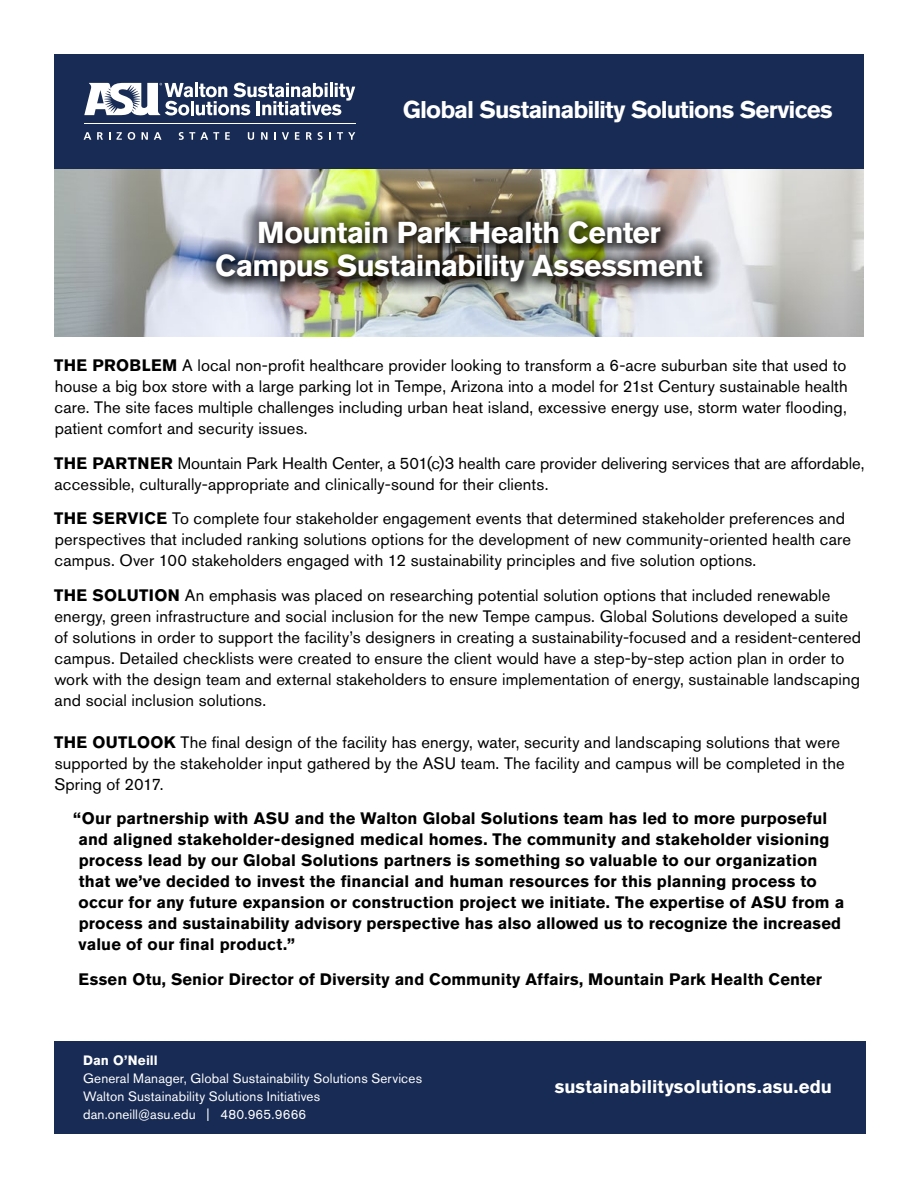
<style>
.page{position:relative;width:918px;height:1188px;background:#fff}
.page>*{position:absolute;margin:0;border:0;box-sizing:border-box;transform-origin:0 0}
.t1{font:700 30px/33px "Akzidenz Grotesk Pro";letter-spacing:-.025em;color:#fff;text-align:center}
.t2{font:700 24px "Akzidenz Grotesk Pro";letter-spacing:-.04em;color:#fff}
.t3{font:700 18.3px "Akzidenz Grotesk Pro";letter-spacing:.005em;color:#fff}
.t4{font:16.5px/21px "Akzidenz Grotesk Pro";letter-spacing:.01em;color:#000}
.t5{font:700 16.5px/21px "Akzidenz Grotesk Pro";letter-spacing:.01em;color:#000}
.t6{font:13.5px/18px "Akzidenz Grotesk Pro";letter-spacing:.01em;color:#fff}
.t7{font:700 13.5px "Akzidenz Grotesk Pro";letter-spacing:.005em;color:#fff}
.s1{font-weight:700}
</style>
<div class="page">
<img style="left:54px;top:168px;width:810px;height:169px">
<div style="left:54px;top:54px;width:810px;height:114px;background:#182b54"></div>
<hr style="left:84px;top:123px;width:271px;height:1px;background:#fff">
<svg style="left:84px;top:132px;width:7px;height:8px"></svg>
<svg style="left:97px;top:132px;width:6px;height:8px"></svg>
<svg style="left:117px;top:132px;width:5px;height:8px"></svg>
<svg style="left:128px;top:132px;width:7px;height:8px"></svg>
<svg style="left:142px;top:132px;width:6px;height:8px"></svg>
<svg style="left:154px;top:132px;width:8px;height:8px"></svg>
<svg style="left:179px;top:132px;width:40px;height:8px"></svg>
<svg style="left:225px;top:132px;width:5px;height:8px"></svg>
<svg style="left:248px;top:132px;width:6px;height:8px"></svg>
<svg style="left:261px;top:132px;width:6px;height:8px"></svg>
<svg style="left:274px;top:132px;width:2px;height:8px"></svg>
<svg style="left:282px;top:132px;width:7px;height:8px"></svg>
<svg style="left:295px;top:132px;width:4px;height:8px"></svg>
<svg style="left:306px;top:132px;width:6px;height:8px"></svg>
<svg style="left:318px;top:132px;width:5px;height:8px"></svg>
<svg style="left:329px;top:132px;width:2px;height:8px"></svg>
<svg style="left:337px;top:132px;width:18px;height:8px"></svg>
<svg style="left:84px;top:83px;width:271px;height:33px"></svg>
<img style="left:199px;top:202px;width:522px;height:98px">
<div style="left:54px;top:1042px;width:812px;height:92px;background:#182b54"></div>
<h2 class="t2" style="left:403px;top:94px;width:431px">Global Sustainability Solutions Services</h2>
<h1 class="t1" style="left:215px;top:216px;width:489px">Mountain Park Health Center<br>Campus Sustainability Assessment</h1>
<p class="t4" style="left:54px;top:355px;width:795px;text-align:justify"><span class="s1">THE PROBLEM</span> A local non-profit healthcare provider looking to transform a 6-acre suburban site that used to house a big box store with a large parking lot in Tempe, Arizona into a model for 21st Century sustainable health care. The site faces multiple challenges including urban heat island, excessive energy use, storm water flooding, patient comfort and security issues.</p>
<p class="t4" style="left:54px;top:453px;width:812px"><span class="s1">THE PARTNER</span> Mountain Park Health Center, a 501(c)3 health care provider delivering services that are affordable, accessible, culturally-appropriate and clinically-sound for their clients.</p>
<p class="t4" style="left:54px;top:508px;width:799px"><span class="s1">THE SERVICE</span> To complete four stakeholder engagement events that determined stakeholder preferences and perspectives that included ranking solutions options for the development of new community-oriented health care campus. Over 100 stakeholders engaged with 12 sustainability principles and five solution options.</p>
<p class="t4" style="left:54px;top:585px;width:809px"><span class="s1">THE SOLUTION</span> An emphasis was placed on researching potential solution options that included renewable energy, green infrastructure and social inclusion for the new Tempe campus. Global Solutions developed a suite of solutions in order to support the facility’s designers in creating a sustainability-focused and a resident-centered campus. Detailed checklists were created to ensure the client would have a step-by-step action plan in order to work with the design team and external stakeholders to ensure implementation of energy, sustainable landscaping and social inclusion solutions.</p>
<p class="t4" style="left:54px;top:732px;width:792px"><span class="s1">THE OUTLOOK</span> The final design of the facility has energy, water, security and landscaping solutions that were supported by the stakeholder input gathered by the ASU team. The facility and campus will be completed in the<br>Spring of 2017.</p>
<p class="t5" style="left:78px;top:808px;width:768px;text-indent:-5px">“Our partnership with ASU and the Walton Global Solutions team has led to more purposeful and aligned stakeholder-designed medical homes. The community and stakeholder visioning process lead by our Global Solutions partners is something so valuable to our organization that we’ve decided to invest the financial and human resources for this planning process to occur for any future expansion or construction project we initiate. The expertise of ASU from a process and sustainability advisory perspective has also allowed us to recognize the increased value of our final product.”</p>
<p class="t5" style="left:79px;top:968px;width:745px">Essen Otu, Senior Director of Diversity and Community Affairs, Mountain Park Health Center</p>
<p class="t7" style="left:83px;top:1051px;width:76px">Dan O’Neill</p>
<p class="t6" style="left:83px;top:1069px;width:341px">General Manager, Global Sustainability Solutions Services<br>Walton Sustainability Solutions Initiatives dan.oneill@asu.edu | 480.965.9666</p>
<p class="t3" style="left:555px;top:1075px;width:279px">sustainabilitysolutions.asu.edu</p>
</div>
